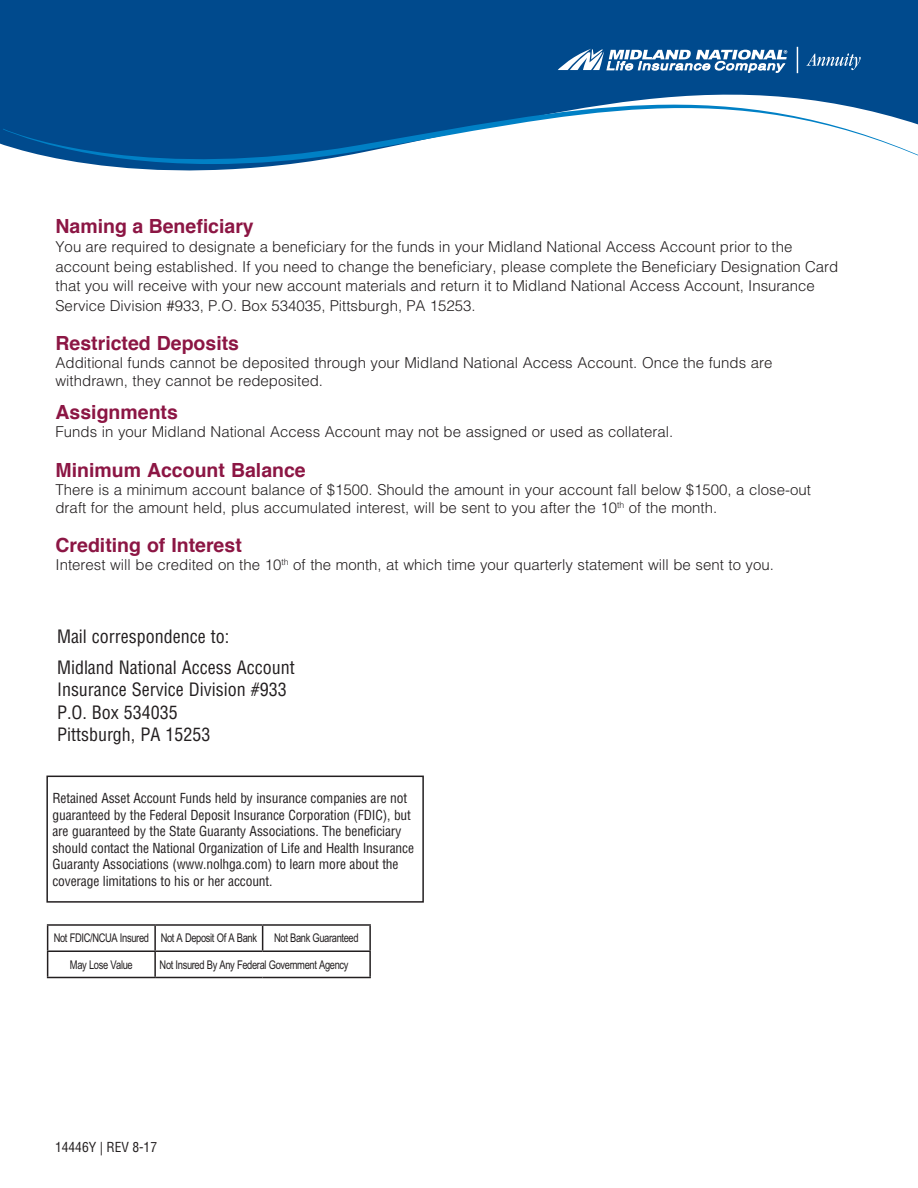
<style>
.page{position:relative;width:918px;height:1188px;background:#fff}
.page>*{position:absolute;margin:0;border:0;box-sizing:border-box;transform-origin:0 0}
.SUBHEAD{font:700 19.5px "Helvetica";color:#8c1644}
.Body_Copy{font:700 19.5px "Helvetica";color:#8c1644}
.TABLE_TEXT___BODY{font:condensed 18px/22.5px "Helvetica";color:#231f20}
.SUBHEAD-2{font:300 15px/18px "Helvetica";color:#231f20}
.Body_Copy-2{font:300 15px/19.5px "Helvetica";color:#231f20}
.t1{font:condensed 13.5px/16.5px "Helvetica";letter-spacing:-.01em;color:#231f20}
.FOOTNOTES{font:12px "Arial Narrow MT Std";letter-spacing:-.03em;color:#231f20;scale:.95 1}
</style>
<div class="page">
<div style="left:46px;top:776px;width:378px;height:127px;border:2px solid #231f20"></div>
<hr style="left:47px;top:924px;width:108px;height:2px;background:#231f20">
<hr style="left:155px;top:924px;width:108px;height:2px;background:#231f20">
<hr style="left:263px;top:924px;width:108px;height:2px;background:#231f20">
<hr style="left:369px;top:926px;width:2px;height:24px;background:#231f20">
<svg style="left:47px;top:925px;width:323px;height:52px"></svg>
<hr style="left:155px;top:950px;width:108px;height:2px;background:#231f20">
<hr style="left:154px;top:952px;width:2px;height:25px;background:#231f20">
<hr style="left:263px;top:950px;width:108px;height:2px;background:#231f20">
<hr style="left:369px;top:952px;width:2px;height:25px;background:#231f20">
<hr style="left:47px;top:977px;width:108px;height:1px;background:#231f20">
<hr style="left:155px;top:977px;width:108px;height:1px;background:#231f20">
<hr style="left:263px;top:977px;width:108px;height:1px;background:#231f20">
<div style="left:0;top:0;width:918px;height:145px;background:#004a8d"></div>
<svg style="left:3px;top:70px;width:915px;height:101px;fill:#004a8d"></svg>
<svg style="left:797px;top:47px;width:1px;height:26px"></svg>
<svg style="left:806px;top:53px;width:55px;height:17px"></svg>
<svg style="left:558px;top:49px;width:229px;height:25px"></svg>
<p class="Body_Copy" style="left:56px;top:210px;width:200px">Naming a Beneficiary</p>
<p class="Body_Copy-2" style="left:56px;top:237px;width:784px">You are required to designate a beneficiary for the funds in your Midland National Access Account prior to the account being established. If you need to change the beneficiary, please complete the Beneficiary Designation Card that you will receive with your new account materials and return it to Midland National Access Account, Insurance Service Division #933, P.O. Box 534035, Pittsburgh, PA 15253.</p>
<p class="SUBHEAD" style="left:56px;top:327px;width:185px">Restricted Deposits</p>
<p class="SUBHEAD-2" style="left:56px;top:354px;width:719px">Additional funds cannot be deposited through your Midland National Access Account. Once the funds are withdrawn, they cannot be redeposited.</p>
<p class="SUBHEAD" style="left:56px;top:397px;width:124px">Assignments</p>
<p class="SUBHEAD-2" style="left:56px;top:423px;width:619px">Funds in your Midland National Access Account may not be assigned or used as collateral.</p>
<p class="SUBHEAD" style="left:56px;top:454px;width:252px">Minimum Account Balance</p>
<p class="SUBHEAD-2" style="left:56px;top:480px;width:757px">There is a minimum account balance of $1500. Should the amount in your account fall below $1500, a close-out draft for the amount held, plus accumulated interest, will be sent to you after the 10<sup>th</sup> of the month.</p>
<p class="SUBHEAD" style="left:56px;top:530px;width:188px">Crediting of Interest</p>
<p class="SUBHEAD-2" style="left:56px;top:556px;width:720px">Interest will be credited on the 10<sup>th</sup> of the month, at which time your quarterly statement will be sent to you.</p>
<p class="TABLE_TEXT___BODY" style="left:57px;top:625px;width:174px">Mail correspondence to:</p>
<p class="TABLE_TEXT___BODY" style="left:57px;top:656px;width:239px">Midland National Access Account<br>Insurance Service Division #933<br>P.O. Box 534035<br>Pittsburgh, PA 15253</p>
<p class="t1" style="left:52px;top:790px;width:363px">Retained Asset Account Funds held by insurance companies are not guaranteed by the Federal Deposit Insurance Corporation (FDIC), but are guaranteed by the State Guaranty Associations. The beneficiary should contact the National Organization of Life and Health Insurance Guaranty Associations (www.nolhga.com) to learn more about the coverage limitations to his or her account.</p>
<p class="FOOTNOTES" style="left:54px;top:931px;width:102px">Not FDIC/NCUA Insured</p>
<p class="FOOTNOTES" style="left:161px;top:931px;width:103px">Not A Deposit Of A Bank</p>
<p class="FOOTNOTES" style="left:274px;top:931px;width:90px">Not Bank Guaranteed</p>
<p class="FOOTNOTES" style="left:70px;top:957px;width:68px">May Lose Value</p>
<p class="FOOTNOTES" style="left:160px;top:957px;width:200px">Not Insured By Any Federal Government Agency</p>
<p class="t1" style="left:55px;top:1139px;width:104px">14446Y | REV 8-17</p>
</div>
